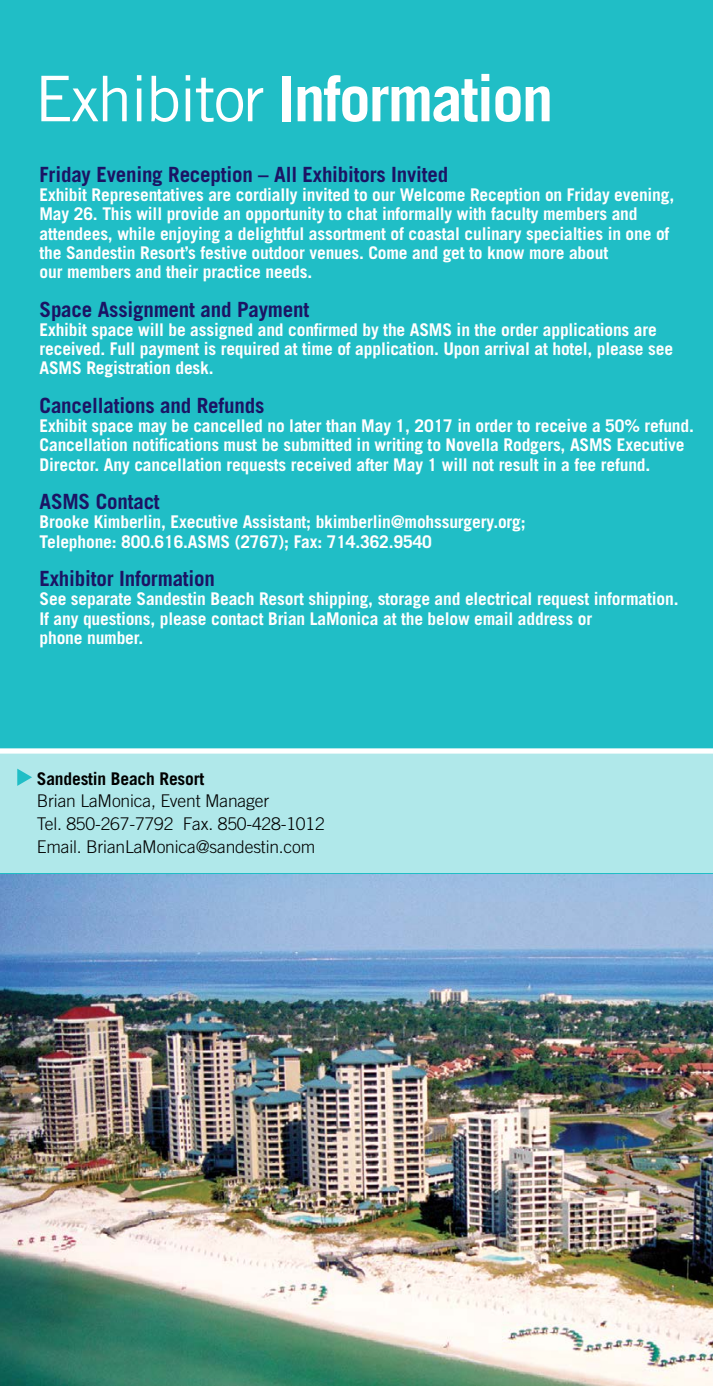
<style>
.page{position:relative;width:714px;height:1386px;background:#fff}
.page>*{position:absolute;margin:0;border:0;box-sizing:border-box;transform-origin:0 0}
.t1{font:700 63px "Trade Gothic";letter-spacing:-.03em;color:#fff}
.t2{font:700 21px "Trade Gothic";letter-spacing:-.01em;color:#1b1464}
.t3{font:700 17.5px/19.2px "Trade Gothic";letter-spacing:-.01em;color:#fff}
.t4{font:300 17.5px/22.8px "Trade Gothic";letter-spacing:-.01em;color:#000}
.t5{font:700 17.5px "Trade Gothic";letter-spacing:-.01em;color:#000}
.s1{font-weight:400}
</style>
<div class="page">
<div style="left:0;top:0;width:713px;height:1339px;background:#20bec6"></div>
<img style="left:0;top:874px;width:713px;height:512px">
<div style="left:0;top:753px;width:713px;height:120px;background:#b0e8ea"></div>
<svg style="left:17px;top:769px;width:15px;height:17px"></svg>
<div style="left:0;top:748px;width:714px;height:6px;background:#fff"></div>
<h1 class="t1" style="left:35px;top:60px;width:520px"><span class="s1">Exhibitor</span> Information</h1>
<p class="t2" style="left:40px;top:161px;width:410px">Friday Evening Reception – All Exhibitors Invited</p>
<p class="t3" style="left:40px;top:185px;width:636px">Exhibit Representatives are cordially invited to our Welcome Reception on Friday evening, May 26. This will provide an opportunity to chat informally with faculty members and attendees, while enjoying a delightful assortment of coastal culinary specialties in one of the Sandestin Resort’s festive outdoor venues. Come and get to know more about<br>our members and their practice needs.</p>
<p class="t2" style="left:40px;top:296px;width:271px">Space Assignment and Payment</p>
<p class="t3" style="left:40px;top:320px;width:635px">Exhibit space will be assigned and confirmed by the ASMS in the order applications are received. Full payment is required at time of application. Upon arrival at hotel, please see<br>ASMS Registration desk.</p>
<p class="t2" style="left:40px;top:392px;width:226px">Cancellations and Refunds</p>
<p class="t3" style="left:40px;top:416px;width:656px">Exhibit space may be cancelled no later than May 1, 2017 in order to receive a 50% refund.<br>Cancellation notifications must be submitted in writing to Novella Rodgers, ASMS Executive<br>Director. Any cancellation requests received after May 1 will not result in a fee refund.</p>
<p class="t2" style="left:40px;top:489px;width:122px">ASMS Contact</p>
<p class="t3" style="left:40px;top:512px;width:488px">Brooke Kimberlin, Executive Assistant; bkimberlin@mohssurgery.org;<br>Telephone: 800.616.ASMS (2767); Fax: 714.362.9540</p>
<p class="t2" style="left:40px;top:566px;width:177px">Exhibitor Information</p>
<p class="t3" style="left:40px;top:589px;width:640px">See separate Sandestin Beach Resort shipping, storage and electrical request information.<br>If any questions, please contact Brian LaMonica at the below email address or<br>phone number.</p>
<p class="t5" style="left:37px;top:768px;width:169px">Sandestin Beach Resort</p>
<p class="t4" style="left:37px;top:790px;width:289px">Brian LaMonica, Event Manager<br>Tel. 850-267-7792 Fax. 850-428-1012<br>Email. BrianLaMonica@sandestin.com</p>
</div>
